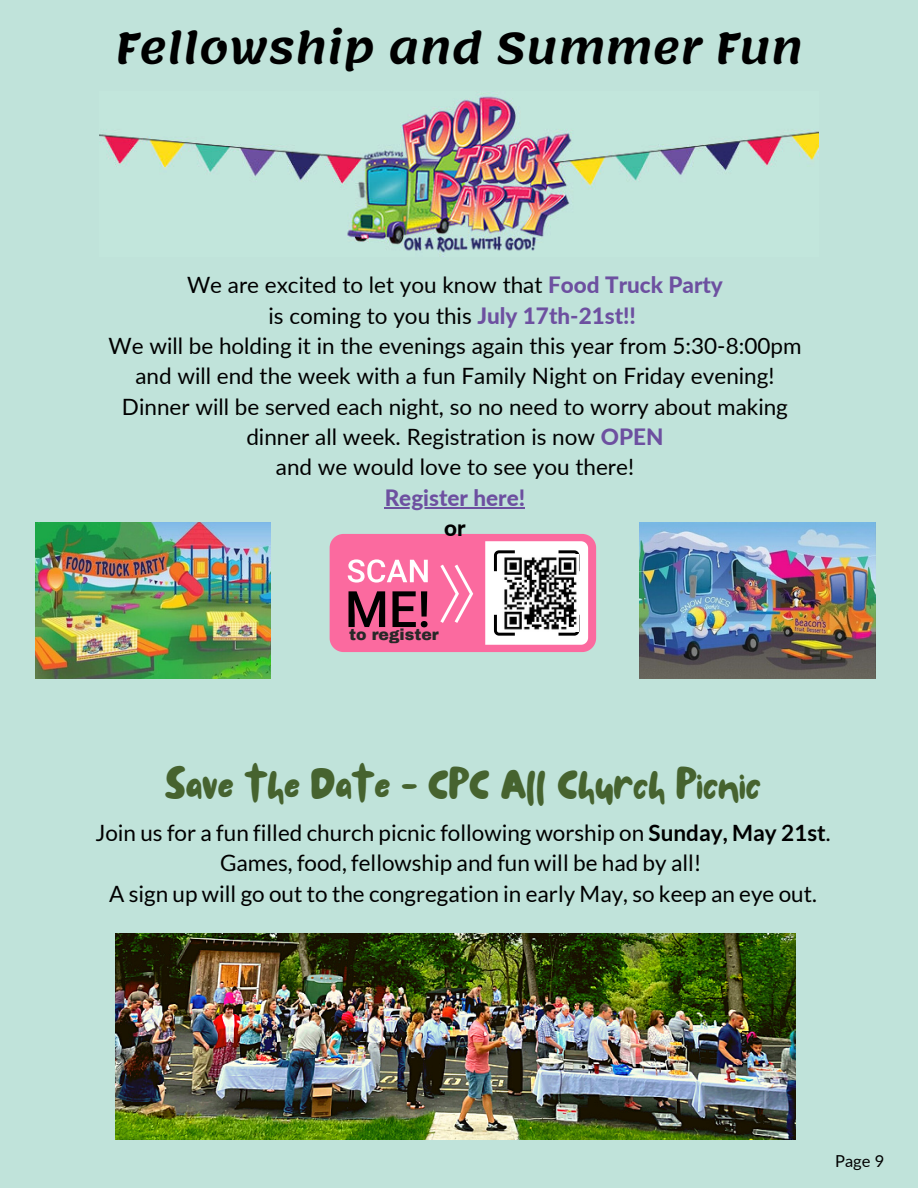
<style>
.page{position:relative;width:918px;height:1188px;background:#c0e3da}
.page>*{position:absolute;margin:0;border:0;box-sizing:border-box;transform-origin:0 0}
.t1{font:43.5px "NF Lepetitcochon Regular";color:#46632f}
.t2{font:600 42px "Lemonada";color:#000}
.t3{font:22.5px/30.3px "Lato";color:#000;text-align:center}
.t4{font:800 22.5px "Lato";color:#6d50a0}
.t5{font:800 22.5px "Lato";color:#000}
.t6{font:16.5px "Lato";color:#000}
.t7{font:900 15.75px "Archivo";color:#282828}
.s1{font-weight:800;color:#6d50a0}
.s2{font-weight:700}
</style>
<div class="page">
<svg style="left:330px;top:534px;width:266px;height:118px;background:#e982a8"></svg>
<img style="left:501px;top:554px;width:78px;height:78px">
<img style="left:116px;top:933px;width:679px;height:206px">
<img style="left:100px;top:96px;width:719px;height:160px">
<img style="left:36px;top:522px;width:235px;height:157px">
<img style="left:639px;top:522px;width:236px;height:157px">
<hr style="left:385px;top:507px;width:140px;height:1px;background:#6d50a0">
<h2 class="t2" style="left:115px;top:24px;width:689px">Fellowship and Summer Fun</h2>
<p class="t3" style="left:108px;top:269px;width:695px">We are excited to let you know that <span class="s1">Food Truck Party<br></span>is coming to you this <span class="s1">July 17th-21st!!<br></span>We will be holding it in the evenings again this year from 5:30-8:00pm and will end the week with a fun Family Night on Friday evening!<br>Dinner will be served each night, so no need to worry about making dinner all week. Registration is now <span class="s1">OPEN<br></span>and we would love to see you there!</p>
<p class="t4" style="left:385px;top:484px;width:142px">Register here!</p>
<p class="t5" style="left:444px;top:514px;width:23px">or</p>
<p class="t7" style="left:349px;top:626px;width:91px">to register</p>
<h1 class="t1" style="left:165px;top:754px;width:598px">Save the Date - CPC All Church Picnic</h1>
<p class="t3" style="left:95px;top:817px;width:737px">Join us for a fun filled church picnic following worship on <span class="s2">Sunday, May 21st</span>.<br>Games, food, fellowship and fun will be had by all!<br>A sign up will go out to the congregation in early May, so keep an eye out.</p>
<p class="t6" style="left:835px;top:1150px;width:51px">Page 9</p>
</div>
